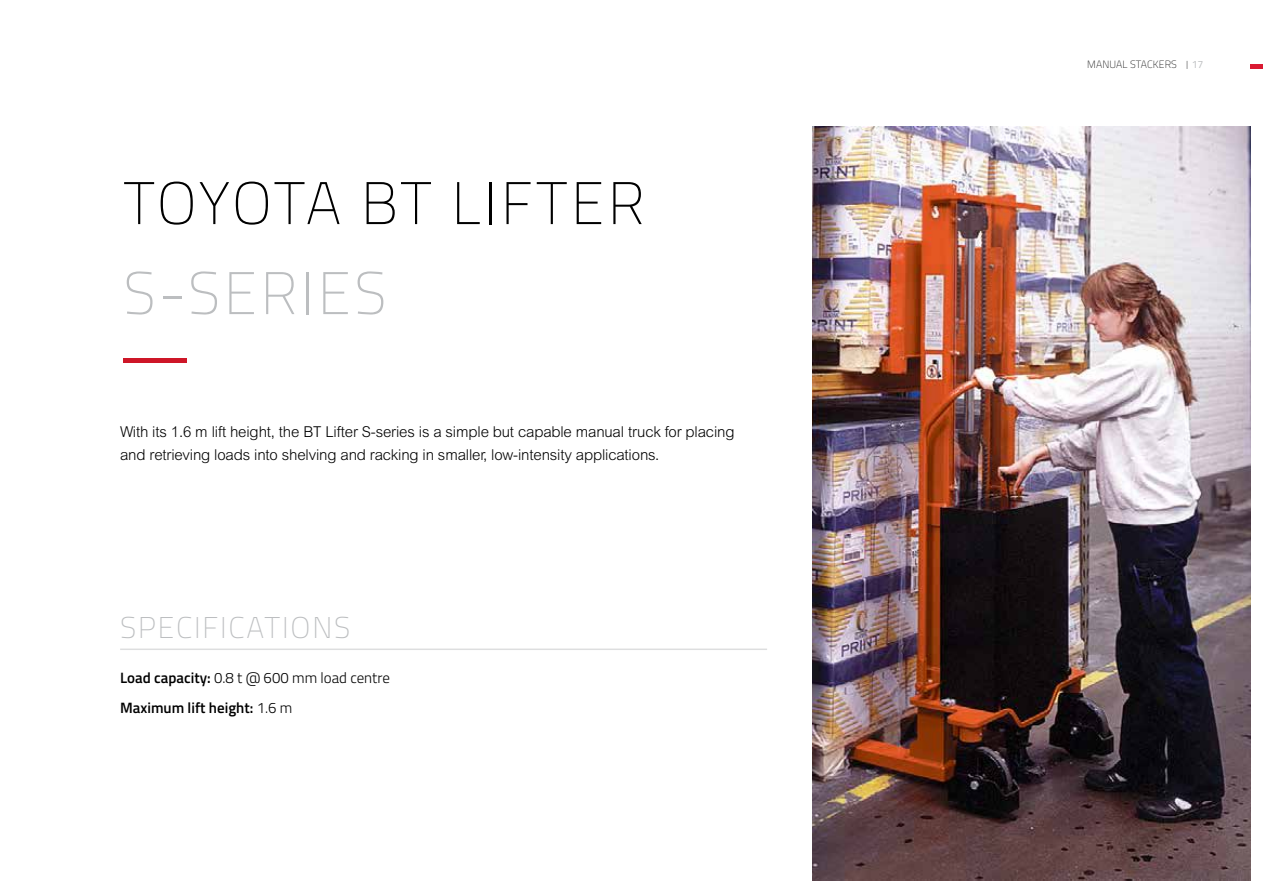
<style>
.page{position:relative;width:1263px;height:893px;background:#fff}
.page>*{position:absolute;margin:0;border:0;box-sizing:border-box;transform-origin:0 0}
.t1{font:100 60px "Titillium";letter-spacing:.035em;color:#000}
.t2{font:100 60px "Titillium";letter-spacing:.06em;color:#bcbec0}
.t3{font:100 30px "Titillium";letter-spacing:.06em;color:#bcbec0}
.t4{font:300 15px/22.5px "Arial MT Std";letter-spacing:-.01em;color:#000}
.t5{font:600 15px/30px "Titillium";color:#000}
.t6{font:100 10.5px "Titillium Web";letter-spacing:.01em;color:#000}
.s1{font-weight:300}
.s2{font-size:8.4px}
.s3{font-family:"Titillium";font-weight:400;color:#bcbec0}
</style>
<div class="page">
<div style="left:1250px;top:64px;width:13px;height:5px;background:#da1a32"></div>
<img style="left:812px;top:126px;width:438px;height:754px">
<hr style="left:120px;top:648px;width:647px;height:2px;background:#bcbec0">
<hr style="left:123px;top:358px;width:64px;height:4px;background:#ce1628">
<h1 class="t1" style="left:123px;top:160px;width:523px">TOYOTA BT LIFTER</h1>
<h1 class="t2" style="left:123px;top:250px;width:265px">S-SERIES</h1>
<p class="t4" style="left:120px;top:421px;width:616px">With its 1.6 m lift height, the BT Lifter S-series is a simple but capable manual truck for placing and retrieving loads into shelving and racking in smaller, low-intensity applications.</p>
<h2 class="t3" style="left:120px;top:606px;width:231px">SPECIFICATIONS</h2>
<p class="t5" style="left:120px;top:662px;width:271px">Load capacity: <span class="s1">0.8 t @ 600 mm load centre<br></span>Maximum lift height: <span class="s1">1.6 m</span></p>
<p class="t6" style="left:1087px;top:57px;width:118px">MANUAL STACKERS <span class="s2">|</span> <span class="s3">17</span></p>
</div>
